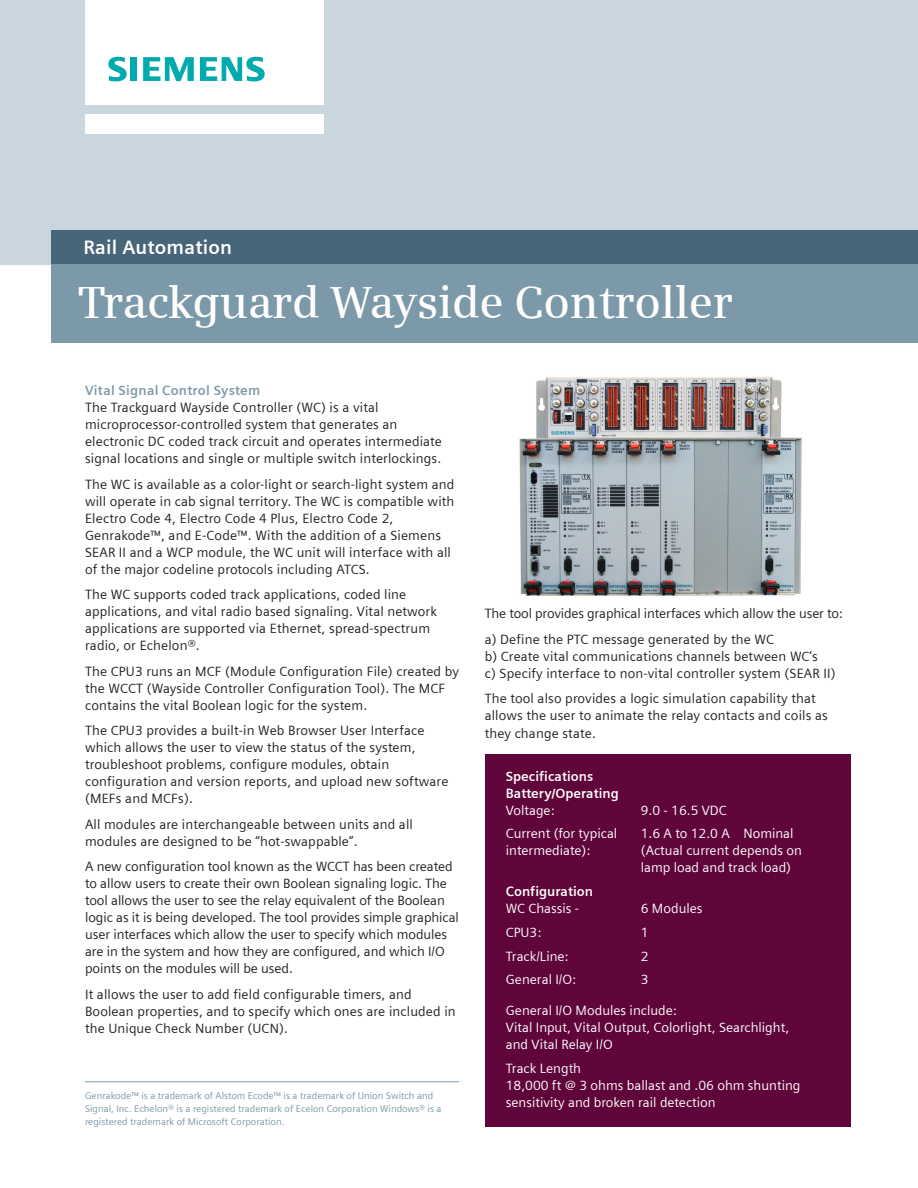
<style>
.page{position:relative;width:918px;height:1188px;background:#fff}
.page>*{position:absolute;margin:0;border:0;box-sizing:border-box;transform-origin:0 0}
._01__Headline__36pt{font:600 45px "Siemens Serif";letter-spacing:-.01em;color:#fff}
.t1{font:700 19.5px "Siemens Sans";letter-spacing:.01em;color:#fff}
._04__Copy___9pt_4mm{font:13.5px/17px "Siemens Sans";letter-spacing:.01em;color:#231f20}
._04__Copy___9pt_4mm-2{font:13.5px/17px "Siemens Sans";color:#fff}
._04__Copy___9pt_4mm-3{font:13.5px "Siemens Sans";letter-spacing:-.01em;color:#231f20}
._04__Copy___9pt_4mm-4{font:700 13.5px "Siemens Sans";color:#fff}
._04__Headline_paragr{font:700 13.5px "Siemens Sans";letter-spacing:.015em;color:#7b99a9}
._04__Headline_paragr-2{font:700 13.5px "Siemens Sans";color:#fff}
._06__Captions___7_5p{font:9.75px/12.8px "Siemens Sans";color:#7b99a9}
</style>
<div class="page">
<img style="left:519px;top:376px;width:283px;height:220px">
<div style="left:0;top:0;width:918px;height:264px;background:#c9d6de"></div>
<div style="left:85px;top:114px;width:238px;height:19px;background:#fff"></div>
<div style="left:85px;top:0;width:238px;height:105px;background:#fff"></div>
<svg style="left:108px;top:57px;width:19px;height:24px"></svg>
<div style="left:130px;top:57px;width:7px;height:24px;background:#00aaad"></div>
<svg style="left:143px;top:57px;width:51px;height:24px"></svg>
<svg style="left:200px;top:57px;width:65px;height:24px"></svg>
<div style="left:51px;top:230px;width:867px;height:34px;background:#47667a"></div>
<div style="left:51px;top:264px;width:867px;height:79px;background:#7b99a9"></div>
<div style="left:485px;top:754px;width:365px;height:372px;background:#60053a"></div>
<hr style="left:85px;top:1081px;width:374px;height:1px;background:#7b99a9">
<p class="t1" style="left:83px;top:236px;width:150px">Rail Automation</p>
<p class="_01__Headline__36pt" style="left:78px;top:276px;width:656px">Trackguard Wayside Controller</p>
<p class="_04__Headline_paragr" style="left:85px;top:383px;width:177px">Vital Signal Control System</p>
<p class="_04__Copy___9pt_4mm" style="left:85px;top:399px;width:358px">The Trackguard Wayside Controller (WC) is a vital microprocessor-controlled system that generates an electronic DC coded track circuit and operates intermediate signal locations and single or multiple switch interlockings.</p>
<p class="_04__Copy___9pt_4mm" style="left:85px;top:476px;width:371px">The WC is available as a color-light or search-light system and will operate in cab signal territory. The WC is compatible with Electro Code 4, Electro Code 4 Plus, Electro Code 2, Genrakode™, and E-Code™. With the addition of a Siemens SEAR II and a WCP module, the WC unit will interface with all of the major codeline protocols including ATCS.</p>
<p class="_04__Copy___9pt_4mm" style="left:85px;top:586px;width:354px">The WC supports coded track applications, coded line applications, and vital radio based signaling. Vital network applications are supported via Ethernet, spread-spectrum radio, or Echelon®.</p>
<p class="_04__Copy___9pt_4mm" style="left:85px;top:663px;width:375px">The CPU3 runs an MCF (Module Configuration File) created by the WCCT (Wayside Controller Configuration Tool). The MCF contains the vital Boolean logic for the system.</p>
<p class="_04__Copy___9pt_4mm" style="left:85px;top:722px;width:365px">The CPU3 provides a built-in Web Browser User Interface which allows the user to view the status of the system, troubleshoot problems, configure modules, obtain configuration and version reports, and upload new software (MEFs and MCFs).</p>
<p class="_04__Copy___9pt_4mm" style="left:85px;top:816px;width:329px">All modules are interchangeable between units and all modules are designed to be “hot-swappable”.</p>
<p class="_04__Copy___9pt_4mm" style="left:85px;top:858px;width:375px">A new configuration tool known as the WCCT has been created to allow users to create their own Boolean signaling logic. The tool allows the user to see the relay equivalent of the Boolean logic as it is being developed. The tool provides simple graphical user interfaces which allow the user to specify which modules are in the system and how they are configured, and which I/O points on the modules will be used.</p>
<p class="_04__Copy___9pt_4mm" style="left:85px;top:986px;width:372px">It allows the user to add field configurable timers, and<br>Boolean properties, and to specify which ones are included in the Unique Check Number (UCN).</p>
<p class="_06__Captions___7_5p" style="left:85px;top:1090px;width:358px">Genrakode™ is a trademark of Alstom Ecode™ is a trademark of Union Switch and<br>Signal, Inc. Echelon® is a registered trademark of Ecelon Corporation Windows® is a registered trademark of Microsoft Corporation.</p>
<p class="_04__Copy___9pt_4mm-3" style="left:485px;top:606px;width:360px">The tool provides graphical interfaces which allow the user to:</p>
<p class="_04__Copy___9pt_4mm" style="left:485px;top:631px;width:291px">a) Define the PTC message generated by the WC</p>
<p class="_04__Copy___9pt_4mm" style="left:485px;top:648px;width:335px">b) Create vital communications channels between WC‘s</p>
<p class="_04__Copy___9pt_4mm" style="left:485px;top:665px;width:352px">c) Specify interface to non-vital controller system (SEAR II)</p>
<p class="_04__Copy___9pt_4mm" style="left:485px;top:690px;width:345px">The tool also provides a logic simulation capability that allows the user to animate the relay contacts and coils as they change state.</p>
<p class="_04__Headline_paragr-2" style="left:506px;top:768px;width:89px">Specifications</p>
<p class="_04__Copy___9pt_4mm-4" style="left:506px;top:785px;width:115px">Battery/Operating</p>
<p class="_04__Copy___9pt_4mm-2" style="left:506px;top:801px;width:50px">Voltage:</p>
<p class="_04__Copy___9pt_4mm-2" style="left:641px;top:801px;width:87px">9.0 - 16.5 VDC</p>
<p class="_04__Copy___9pt_4mm-2" style="left:506px;top:825px;width:113px">Current (for typical</p>
<p class="_04__Copy___9pt_4mm-2" style="left:641px;top:825px;width:154px">1.6 A to 12.0 A Nominal</p>
<p class="_04__Copy___9pt_4mm-2" style="left:506px;top:842px;width:86px">intermediate):</p>
<p class="_04__Copy___9pt_4mm-2" style="left:641px;top:842px;width:163px">(Actual current depends on lamp load and track load)</p>
<p class="_04__Copy___9pt_4mm-4" style="left:506px;top:884px;width:89px">Configuration</p>
<p class="_04__Copy___9pt_4mm-2" style="left:506px;top:900px;width:75px">WC Chassis -</p>
<p class="_04__Copy___9pt_4mm-2" style="left:641px;top:900px;width:63px">6 Modules</p>
<p class="_04__Copy___9pt_4mm-2" style="left:506px;top:924px;width:37px">CPU3:</p>
<p class="_04__Copy___9pt_4mm-2" style="left:641px;top:924px;width:9px">1</p>
<p class="_04__Copy___9pt_4mm-2" style="left:506px;top:947px;width:64px">Track/Line:</p>
<p class="_04__Copy___9pt_4mm-2" style="left:641px;top:947px;width:9px">2</p>
<p class="_04__Copy___9pt_4mm-2" style="left:506px;top:971px;width:72px">General I/O:</p>
<p class="_04__Copy___9pt_4mm-2" style="left:641px;top:971px;width:9px">3</p>
<p class="_04__Copy___9pt_4mm-2" style="left:506px;top:1002px;width:285px">General I/O Modules include:<br>Vital Input, Vital Output, Colorlight, Searchlight, and Vital Relay I/O</p>
<p class="_04__Copy___9pt_4mm-2" style="left:506px;top:1060px;width:77px">Track Length</p>
<p class="_04__Copy___9pt_4mm-2" style="left:506px;top:1077px;width:296px">18,000 ft @ 3 ohms ballast and .06 ohm shunting sensitivity and broken rail detection</p>
</div>
